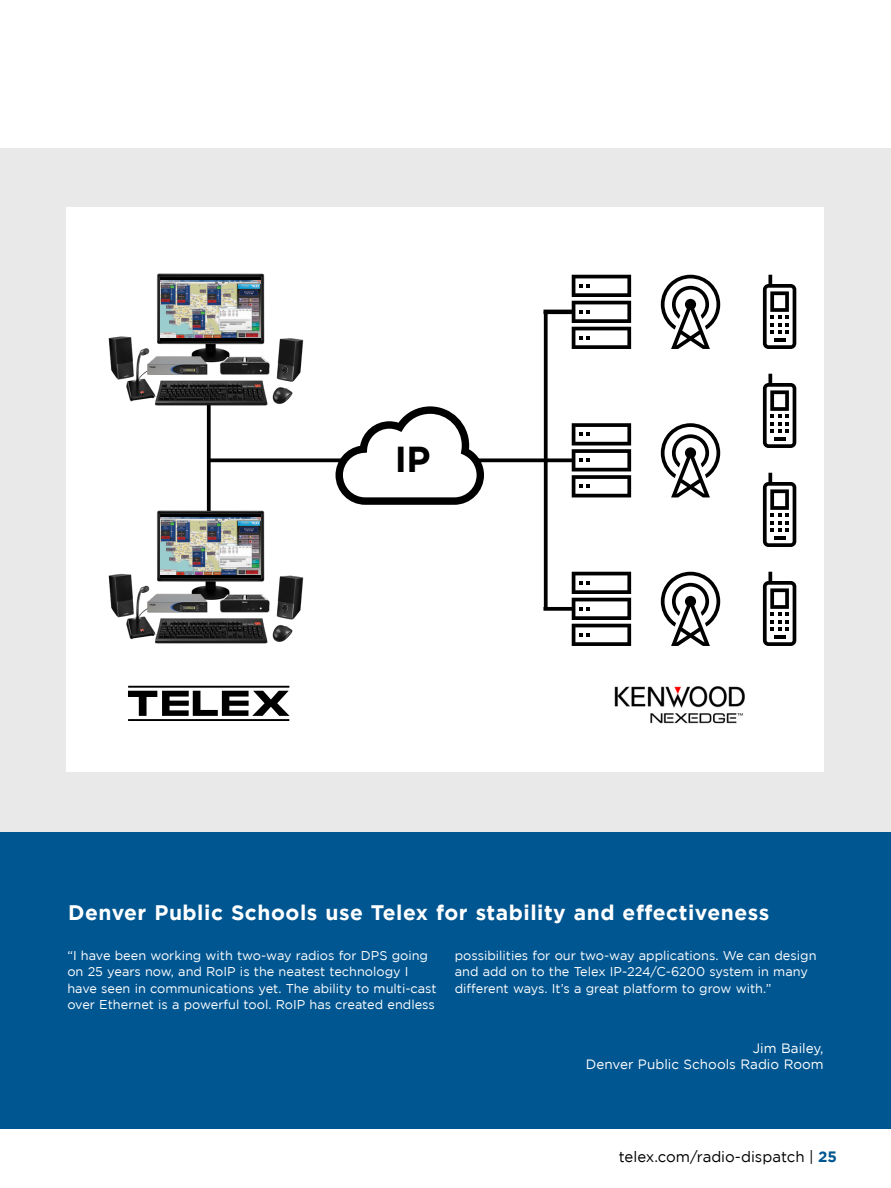
<style>
.page{position:relative;width:891px;height:1188px;background:#fff}
.page>*{position:absolute;margin:0;border:0;box-sizing:border-box;transform-origin:0 0}
.t1{font:700 36px "Gotham";color:#000}
.t2{font:700 21px "Gotham";letter-spacing:.025em;color:#fff}
.t3{font:15px "Gotham";color:#000}
.t4{font:13.5px/16.2px "Gotham";color:#fff;text-align:right}
.t5{font:12.75px/16.5px "Gotham";color:#fff}
.s1{font-weight:700;color:#005691}
</style>
<div class="page">
<div style="left:0;top:148px;width:891px;height:684px;background:#e9e9ea"></div>
<div style="left:67px;top:208px;width:757px;height:564px;background:#fff"></div>
<svg style="left:336px;top:406px;width:148px;height:99px"></svg>
<div style="left:0;top:832px;width:891px;height:297px;background:#005691"></div>
<svg style="left:661px;top:275px;width:59px;height:74px"></svg>
<svg style="left:661px;top:423px;width:59px;height:74px"></svg>
<svg style="left:661px;top:572px;width:59px;height:74px"></svg>
<svg style="left:572px;top:572px;width:59px;height:74px"></svg>
<svg style="left:572px;top:423px;width:59px;height:74px"></svg>
<svg style="left:572px;top:275px;width:59px;height:74px"></svg>
<svg style="left:763px;top:275px;width:33px;height:74px"></svg>
<svg style="left:763px;top:374px;width:33px;height:74px"></svg>
<svg style="left:763px;top:473px;width:33px;height:74px"></svg>
<svg style="left:207px;top:416px;width:4px;height:89px"></svg>
<svg style="left:544px;top:314px;width:4px;height:293px"></svg>
<svg style="left:209px;top:458px;width:135px;height:4px"></svg>
<svg style="left:476px;top:458px;width:97px;height:4px"></svg>
<svg style="left:543px;top:607px;width:30px;height:4px"></svg>
<hr style="left:543px;top:310px;width:30px;height:4px;background:#000">
<svg style="left:763px;top:572px;width:33px;height:74px"></svg>
<img style="left:108px;top:273px;width:196px;height:143px">
<svg style="left:160px;top:277px;width:101px;height:63px"></svg>
<img style="left:160px;top:280px;width:101px;height:57px">
<img style="left:108px;top:505px;width:196px;height:139px">
<div style="left:160px;top:514px;width:101px;height:64px;background:linear-gradient(to right,#000,#000)"></div>
<img style="left:160px;top:518px;width:101px;height:57px">
<img style="left:614px;top:686px;width:131px;height:38px">
<hr style="left:128px;top:686px;width:161px;height:2px;background:#000">
<svg style="left:128px;top:691px;width:162px;height:25px"></svg>
<hr style="left:128px;top:719px;width:161px;height:2px;background:#000">
<h1 class="t1" style="left:395px;top:438px;width:37px">IP</h1>
<h2 class="t2" style="left:68px;top:901px;width:703px">Denver Public Schools use Telex for stability and effectiveness</h2>
<p class="t5" style="left:67px;top:947px;width:371px">“I have been working with two-way radios for DPS going on 25 years now, and RoIP is the neatest technology I have seen in communications yet. The ability to multi-cast over Ethernet is a powerful tool. RoIP has created endless</p>
<p class="t5" style="left:455px;top:947px;width:363px">possibilities for our two-way applications. We can design and add on to the Telex IP-224/C-6200 system in many different ways. It’s a great platform to grow with.”</p>
<p class="t4" style="left:586px;top:1040px;width:239px">Jim Bailey,<br>Denver Public Schools Radio Room</p>
<p class="t3" style="left:619px;top:1149px;width:220px">telex.com/radio-dispatch | <span class="s1">25</span></p>
</div>
